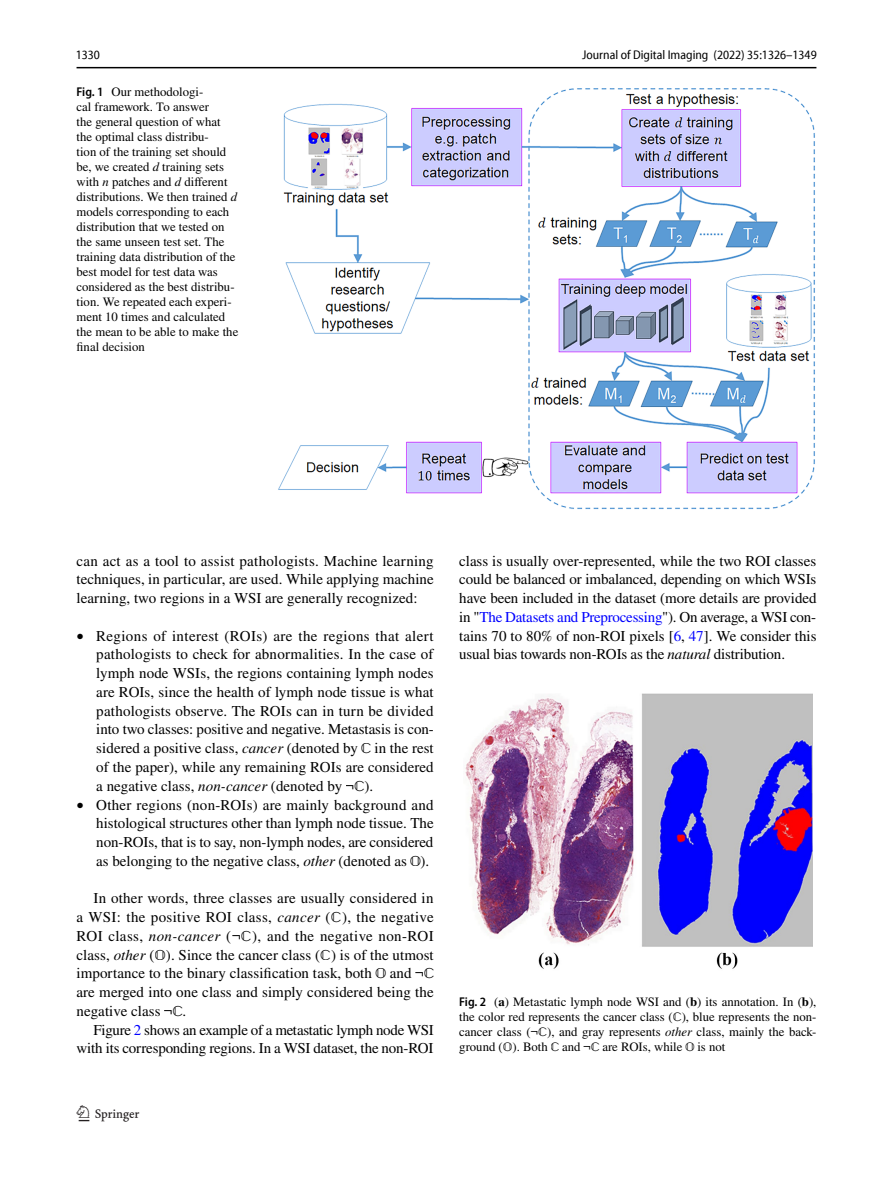
<style>
.page{position:relative;width:893px;height:1187px;background:#fff}
.page>*{position:absolute;margin:0;border:0;box-sizing:border-box;transform-origin:0 0}
.t1{font:22.5px "Springnew Regular 2";color:#231f20}
.t2{font:15px/18.8px "STIX";color:#000;text-align:justify}
.t3{font:12.75px/15px "STIX";color:#000}
.t4{font:semi-condensed 12.75px "Myriad Pro Unic";color:#000}
.s1{font-family:"Myriad Pro";font-weight:600;font-stretch:semi-condensed}
.s2{font-style:italic}
.s3{font-size:14.1px}
.s4{font-family:"STIX Math Blackboard Regular 12"}
.s5{font-family:"STIX Math Regular 5"}
.s6{font-family:"STIX Math Blackboard Regular 13"}
.s7{font-family:"STIX Math Blackboard Regular 14"}
.s8{font-family:"STIX Math Blackboard Regular 15"}
.s9{font-family:"STIX Math Regular 6"}
.s10{font-family:"STIX Math Blackboard Regular 16"}
.s11{font-family:"STIX Math Blackboard"}
.s12{font-family:"STIX Math Blackboard Regular 2"}
.s13{font-family:"STIX Math Blackboard Regular 3"}
.s14{font-family:"STIX Math"}
.s15{font-family:"STIX Math Blackboard Regular 4"}
.s16{font-family:"STIX Math Regular 2"}
.s17{font-family:"STIX Math Blackboard Regular 5"}
.s18{color:#00f}
.s19{font-weight:700}
.s20{font-family:"STIX Math Blackboard Regular 6"}
.s21{font-family:"STIX Math Regular 3"}
.s22{font-family:"STIX Math Blackboard Regular 7"}
.s23{font-family:"STIX Math Blackboard Regular 8"}
.s24{font-family:"STIX Math Blackboard Regular 9"}
.s25{font-family:"STIX Math Regular 4"}
.s26{font-family:"STIX Math Blackboard Regular 10"}
.s27{font-family:"STIX Math Blackboard Regular 11"}
</style>
<div class="page">
<hr style="left:77px;top:67px;width:739px;height:1px;background:#000">
<img style="left:278px;top:88px;width:537px;height:422px">
<div style="left:459px;top:693px;width:357px;height:277px;background:linear-gradient(to bottom,#fff,#fff)"></div>
<img style="left:463px;top:693px;width:349px;height:277px">
<p class="t4" style="left:76px;top:50px;width:26px">1330</p>
<p class="t4" style="left:582px;top:50px;width:236px">Journal of Digital Imaging (2022) 35:1326–1349</p>
<p class="t3" style="left:77px;top:85px;width:163px"><span class="s1">Fig. 1</span> Our methodologi-<br>cal framework. To answer<br>the general question of what the optimal class distribu-<br>tion of the training set should be, we created <span class="s2">d</span> training sets with <span class="s2">n</span> patches and <span class="s2">d</span> different distributions. We then trained <span class="s2">d </span>models corresponding to each distribution that we tested on the same unseen test set. The training data distribution of the best model for test data was considered as the best distribu&shy;tion. We repeated each experi&shy;ment 10 times and calculated the mean to be able to make the final decision</p>
<p class="t2" style="left:77px;top:552px;width:359px">can act as a tool to assist pathologists. Machine learning techniques, in particular, are used. While applying machine learning, two regions in a WSI are generally recognized:</p>
<p class="t2" style="left:96px;top:627px;width:339px;text-indent:-20px"><span class="s3">•</span> Regions of interest (ROIs) are the regions that alert pathologists to check for abnormalities. In the case of lymph node WSIs, the regions containing lymph nodes are ROIs, since the health of lymph node tissue is what pathologists observe. The ROIs can in turn be divided into two classes: positive and negative. Metastasis is con&shy;sidered a positive class, <span class="s2">cancer</span> (denoted by <span class="s4">ℂ</span> in the rest of the paper), while any remaining ROIs are considered a negative class, <span class="s2">non-cancer</span> (denoted by <span class="s5">¬</span><span class="s6">ℂ</span>).</p>
<p class="t2" style="left:96px;top:796px;width:339px;text-indent:-20px"><span class="s3">•</span> Other regions (non-ROIs) are mainly background and histological structures other than lymph node tissue. The non-ROIs, that is to say, non-lymph nodes, are considered as belonging to the negative class, <span class="s2">other</span> (denoted as <span class="s7">𝕆</span>).</p>
<p class="t2" style="left:77px;top:889px;width:359px;text-indent:17px">In other words, three classes are usually considered in a WSI: the positive ROI class, <span class="s2">cancer</span> (<span class="s8">ℂ</span>), the negative ROI class, <span class="s2">non-cancer</span> (<span class="s9">¬</span><span class="s10">ℂ</span>), and the negative non-ROI class, <span class="s2">other</span> (<span class="s11">𝕆</span>). Since the cancer class (<span class="s12">ℂ</span>) is of the utmost importance to the binary classification task, both <span class="s13">𝕆</span> and <span class="s14">¬</span><span class="s15">ℂ </span>are merged into one class and simply considered being the negative class <span class="s16">¬</span><span class="s17">ℂ</span>.</p>
<p class="t2" style="left:77px;top:1021px;width:359px;text-align:right">Figure <span class="s18">2</span> shows an example of a metastatic lymph node WSI with its corresponding regions. In a WSI dataset, the non-ROI</p>
<h1 class="t1" style="left:79px;top:1105px;width:62px">1 3</h1>
<p class="t2" style="left:459px;top:552px;width:359px">class is usually over-represented, while the two ROI classes could be balanced or imbalanced, depending on which WSIs have been included in the dataset (more details are provided in "<span class="s18">The Datasets and Preprocessing</span>"). On average, a WSI con&shy;tains 70 to 80% of non-ROI pixels [<span class="s18">6</span>, <span class="s18">47</span>]. We consider this usual bias towards non-ROIs as the <span class="s2">natural</span> distribution.</p>
<p class="t3" style="left:459px;top:994px;width:359px;text-align:justify"><span class="s1">Fig. 2</span> (<span class="s19">a</span>) Metastatic lymph node WSI and (<span class="s19">b</span>) its annotation. In (<span class="s19">b</span>), the color red represents the cancer class (<span class="s20">ℂ</span>), blue represents the non&shy;cancer class (<span class="s21">¬</span><span class="s22">ℂ</span>), and gray represents <span class="s2">other</span> class, mainly the back&shy;ground (<span class="s23">𝕆</span>). Both <span class="s24">ℂ</span> and <span class="s25">¬</span><span class="s26">ℂ</span> are ROIs, while <span class="s27">𝕆</span> is not</p>
</div>
